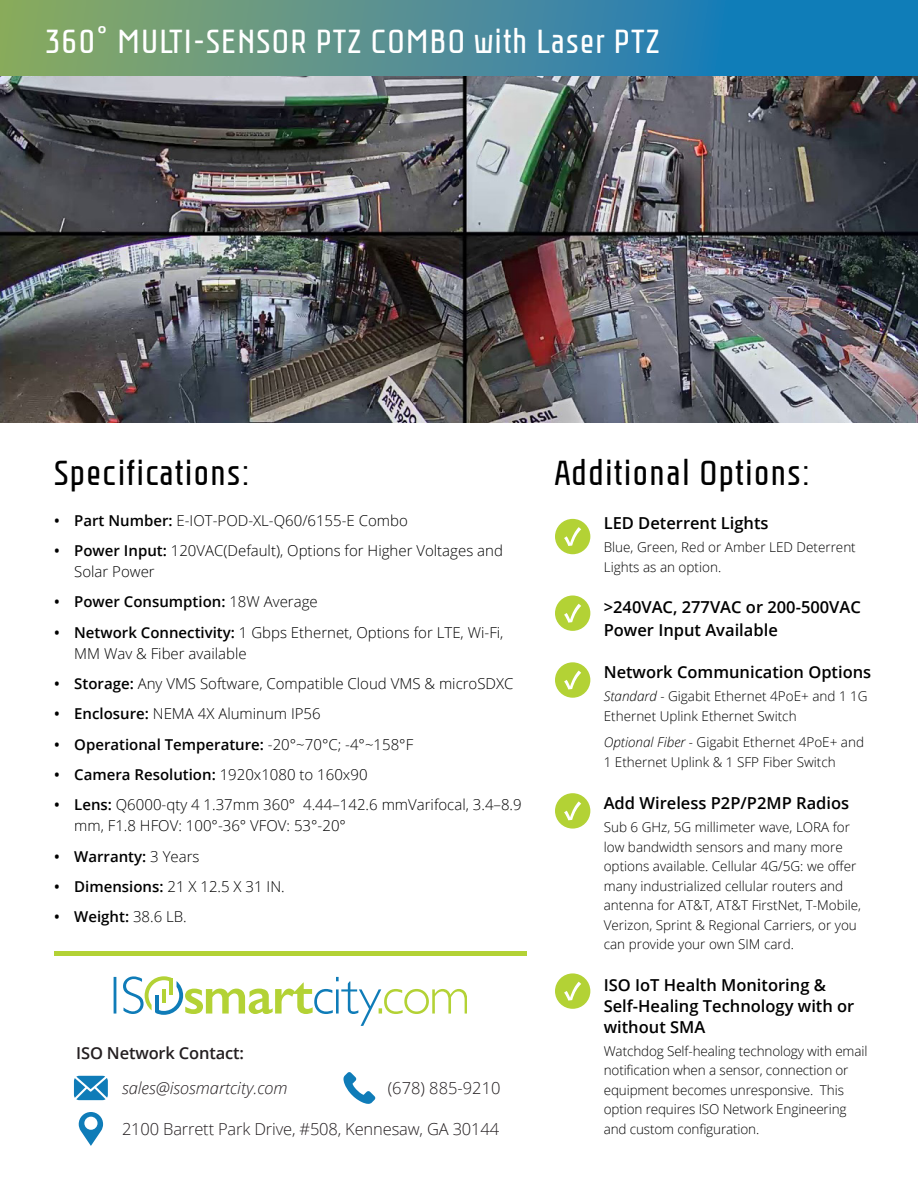
<style>
.page{position:relative;width:918px;height:1188px;background:#fff}
.page>*{position:absolute;margin:0;border:0;box-sizing:border-box;transform-origin:0 0}
.t1{font:condensed 34.5px "Rawer";letter-spacing:.04em;color:#000}
.t2{font:condensed 33.15px "Rawer";letter-spacing:.04em;color:#fff}
.t3{font:600 16.5px/21px "Open Sans";color:#000}
.t4{font:300 16.5px "Open Sans";letter-spacing:-.01em;color:#241f21}
.t5{font:italic 300 16.5px "Open Sans";color:#241f21}
.t6{font:600 16.5px "Open Sans";letter-spacing:-.01em;color:#241f21}
.t7{font:300 15px/21px "Open Sans";color:#000}
.t8{font:600 15px "Open Sans";color:#000}
.t9{font:300 13.5px/19.5px "Open Sans";color:#000}
.s1{font-weight:600}
.s2{font-weight:300}
.s3{font-style:italic}
</style>
<div class="page">
<img style="left:0;top:75px;width:918px;height:347px">
<svg style="left:0;top:0;width:918px;height:75px;background:#4a8e95"></svg>
<svg style="left:114px;top:976px;width:353px;height:49px"></svg>
<hr style="left:169px;top:978px;width:4px;height:17px;background:#b3d235">
<hr style="left:162px;top:989px;width:4px;height:14px;background:#b3d235">
<hr style="left:155px;top:995px;width:4px;height:17px;background:#0f7cb8">
<svg style="left:74px;top:1076px;width:34px;height:24px"></svg>
<svg style="left:343px;top:1072px;width:33px;height:32px"></svg>
<svg style="left:79px;top:1112px;width:24px;height:34px"></svg>
<hr style="left:54px;top:951px;width:472px;height:4px;background:#b3d235">
<div style="left:555px;top:519px;width:35px;height:35px;background:#b3d235;border-radius:50%"></div>
<svg style="left:564px;top:527px;width:17px;height:19px"></svg>
<div style="left:555px;top:595px;width:35px;height:36px;background:#b3d235;border-radius:50%"></div>
<svg style="left:564px;top:604px;width:17px;height:19px"></svg>
<div style="left:555px;top:662px;width:35px;height:36px;background:#b3d235;border-radius:50%"></div>
<svg style="left:564px;top:671px;width:17px;height:18px"></svg>
<div style="left:555px;top:793px;width:35px;height:36px;background:#b3d235;border-radius:50%"></div>
<svg style="left:564px;top:801px;width:17px;height:19px"></svg>
<div style="left:555px;top:973px;width:35px;height:36px;background:#b3d235;border-radius:50%"></div>
<svg style="left:564px;top:982px;width:17px;height:19px"></svg>
<p class="t2" style="left:46px;top:23px;width:616px">360° MULTI-SENSOR PTZ COMBO with Laser PTZ</p>
<p class="t1" style="left:54px;top:453px;width:197px">Specifications:</p>
<p class="t7" style="left:54px;top:509px;width:355px"><span class="s1">• Part Number:</span> E-IOT-POD-XL-Q60/6155-E Combo</p>
<p class="t7" style="left:74px;top:540px;width:430px;text-indent:-20px"><span class="s1">• Power Input:</span> 120VAC(Default), Options for Higher Voltages and<br>Solar Power</p>
<p class="t8" style="left:54px;top:591px;width:265px">• Power Consumption: <span class="s2">18W Average</span></p>
<p class="t7" style="left:74px;top:621px;width:431px;text-indent:-20px"><span class="s1">• Network Connectivity:</span> 1 Gbps Ethernet, Options for LTE, Wi-Fi,<br>MM Wav &amp; Fiber available</p>
<p class="t7" style="left:54px;top:673px;width:461px"><span class="s1">• Storage:</span> Any VMS Software, Compatible Cloud VMS &amp; microSDXC</p>
<p class="t7" style="left:54px;top:703px;width:268px"><span class="s1">• Enclosure:</span> NEMA 4X Aluminum IP56</p>
<p class="t8" style="left:54px;top:734px;width:361px">• Operational Temperature: <span class="s2">-20°~70°C; -4°~158°F</span></p>
<p class="t8" style="left:54px;top:764px;width:315px">• Camera Resolution: <span class="s2">1920x1080 to 160x90</span></p>
<p class="t7" style="left:74px;top:794px;width:449px;text-indent:-20px"><span class="s1">• Lens:</span> Q6000-qty 4 1.37mm 360° 4.44–142.6 mmVarifocal, 3.4–8.9 mm, F1.8 HFOV: 100°-36° VFOV: 53°-20°</p>
<p class="t8" style="left:54px;top:846px;width:147px">• Warranty: <span class="s2">3 Years</span></p>
<p class="t7" style="left:54px;top:876px;width:232px"><span class="s1">• Dimensions:</span> 21 X 12.5 X 31 IN.</p>
<p class="t8" style="left:54px;top:906px;width:134px">• Weight: <span class="s2">38.6 LB.</span></p>
<p class="t6" style="left:76px;top:1042px;width:169px">ISO Network Contact:</p>
<p class="t5" style="left:122px;top:1077px;width:167px">sales@isosmartcity.com</p>
<p class="t4" style="left:388px;top:1077px;width:114px">(678) 885-9210</p>
<p class="t4" style="left:122px;top:1118px;width:379px">2100 Barrett Park Drive, #508, Kennesaw, GA 30144</p>
<p class="t1" style="left:555px;top:453px;width:257px">Additional Options:</p>
<p class="t3" style="left:604px;top:513px;width:166px">LED Deterrent Lights</p>
<p class="t9" style="left:604px;top:537px;width:254px">Blue, Green, Red or Amber LED Deterrent<br>Lights as an option.</p>
<p class="t3" style="left:604px;top:596px;width:259px;line-height:22.5px">&gt;240VAC, 277VAC or 200-500VAC<br>Power Input Available</p>
<p class="t3" style="left:604px;top:662px;width:269px">Network Communication Options</p>
<p class="t9" style="left:604px;top:686px;width:266px"><span class="s3">Standard -</span> Gigabit Ethernet 4PoE+ and 1 1G<br>Ethernet Uplink Ethernet Switch</p>
<p class="t9" style="left:604px;top:732px;width:262px"><span class="s3">Optional Fiber -</span> Gigabit Ethernet 4PoE+ and<br>1 Ethernet Uplink &amp; 1 SFP Fiber Switch</p>
<p class="t3" style="left:604px;top:793px;width:247px">Add Wireless P2P/P2MP Radios</p>
<p class="t9" style="left:604px;top:817px;width:259px">Sub 6 GHz, 5G millimeter wave, LORA for low bandwidth sensors and many more options available. Cellular 4G/5G: we offer many industrialized cellular routers and antenna for AT&amp;T, AT&amp;T FirstNet, T-Mobile, Verizon, Sprint &amp; Regional Carriers, or you can provide your own SIM card.</p>
<p class="t3" style="left:604px;top:974px;width:252px">ISO IoT Health Monitoring &amp;<br>Self-Healing Technology with or without SMA</p>
<p class="t9" style="left:604px;top:1041px;width:265px">Watchdog Self-healing technology with email notification when a sensor, connection or equipment becomes unresponsive. This option requires ISO Network Engineering and custom configuration.</p>
</div>
